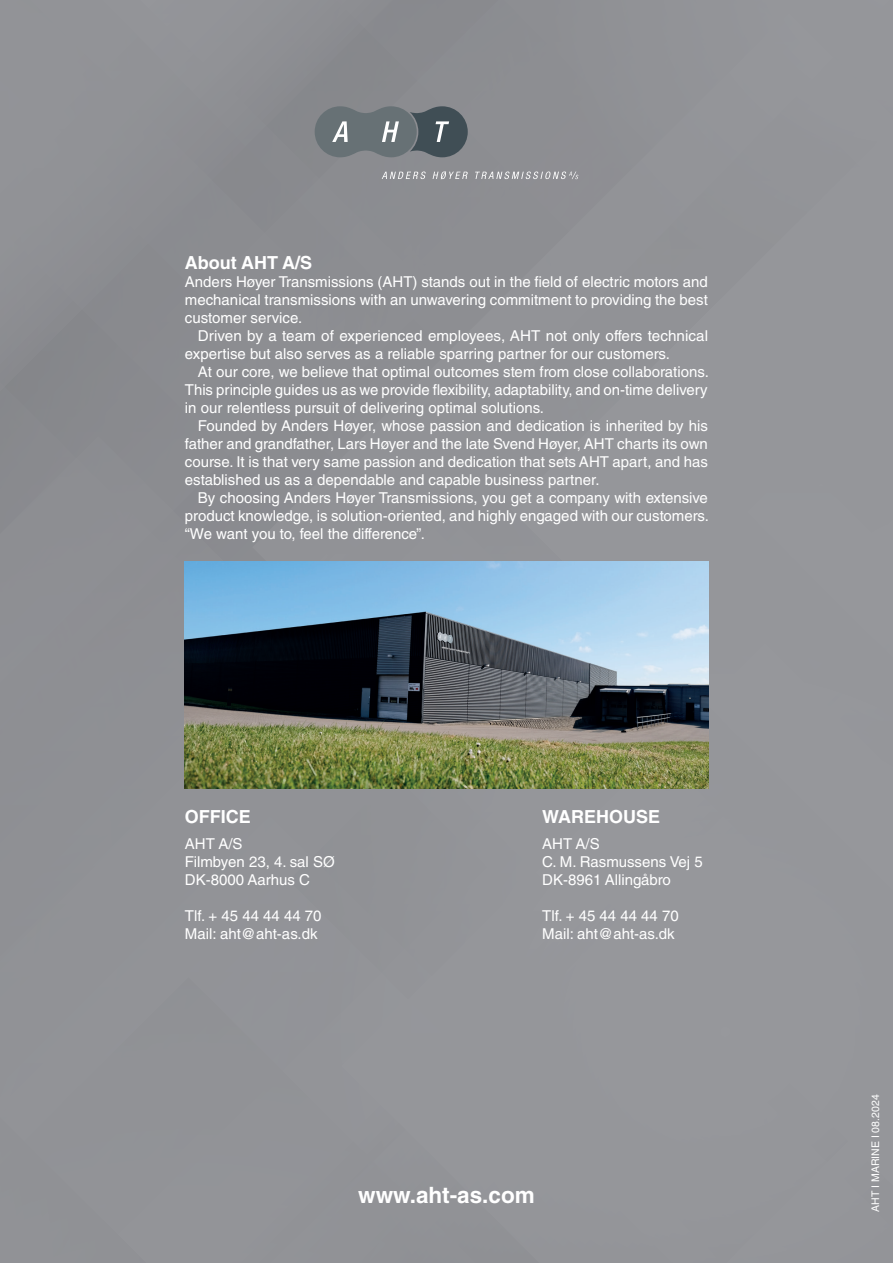
<style>
.page{position:relative;width:893px;height:1263px;background:#929397}
.page>*{position:absolute;margin:0;border:0;box-sizing:border-box;transform-origin:0 0}
.t1{font:700 22.5px "Helvetica LT Std";color:#fff}
.t2{font:700 18px "Helvetica LT Std";color:#fff}
.t3{font:15px/18px "Helvetica LT Std";color:#fff}
.t4{font:10.5px "Helvetica LT Std";color:#fff}
</style>
<div class="page">
<svg style="left:382px;top:172px;width:44px;height:7px"></svg>
<svg style="left:433px;top:171px;width:35px;height:8px"></svg>
<svg style="left:315px;top:106px;width:153px;height:51px"></svg>
<svg style="left:475px;top:172px;width:103px;height:7px"></svg>
<img style="left:185px;top:561px;width:523px;height:228px">
<p class="t2" style="left:185px;top:251px;width:129px">About AHT A/S</p>
<p class="t3" style="left:185px;top:272px;width:524px;text-align:justify">Anders Høyer Transmissions (AHT) stands out in the field of electric motors and mechanical transmissions with an unwavering commitment to providing the best customer service.</p>
<p class="t3" style="left:185px;top:326px;width:525px;text-indent:13px">Driven by a team of experienced employees, AHT not only offers technical expertise but also serves as a reliable sparring partner for our customers.</p>
<p class="t3" style="left:185px;top:362px;width:525px;text-align:justify;text-indent:13px">At our core, we believe that optimal outcomes stem from close collaborations.<br>This principle guides us as we provide flexibility, adaptability, and on-time delivery in our relentless pursuit of delivering optimal solutions.</p>
<p class="t3" style="left:185px;top:416px;width:525px;text-align:justify;text-indent:13px">Founded by Anders Høyer, whose passion and dedication is inherited by his father and grandfather, Lars Høyer and the late Svend Høyer, AHT charts its own course. It is that very same passion and dedication that sets AHT apart, and has established us as a dependable and capable business partner.</p>
<p class="t3" style="left:185px;top:488px;width:525px;text-align:justify;text-indent:13px">By choosing Anders Høyer Transmissions, you get a company with extensive product knowledge, is solution-oriented, and highly engaged with our customers. “We want you to, feel the difference”.</p>
<p class="t2" style="left:185px;top:806px;width:68px">OFFICE</p>
<p class="t3" style="left:185px;top:834px;width:151px">AHT A/S<br>Filmbyen 23, 4. sal SØ<br>DK-8000 Aarhus C</p>
<p class="t3" style="left:185px;top:906px;width:138px">Tlf. + 45 44 44 44 70<br>Mail: aht@aht-as.dk</p>
<p class="t2" style="left:542px;top:806px;width:119px">WAREHOUSE</p>
<p class="t3" style="left:542px;top:834px;width:162px">AHT A/S<br>C. M. Rasmussens Vej 5<br>DK-8961 Allingåbro</p>
<p class="t3" style="left:542px;top:906px;width:138px">Tlf. + 45 44 44 44 70<br>Mail: aht@aht-as.dk</p>
<h1 class="t1" style="left:358px;top:1181px;width:178px">www.aht-as.com</h1>
<p class="t4" style="left:869px;top:1212px;width:119px;rotate:-90deg">AHT І MARINE І 08.2024</p>
</div>
